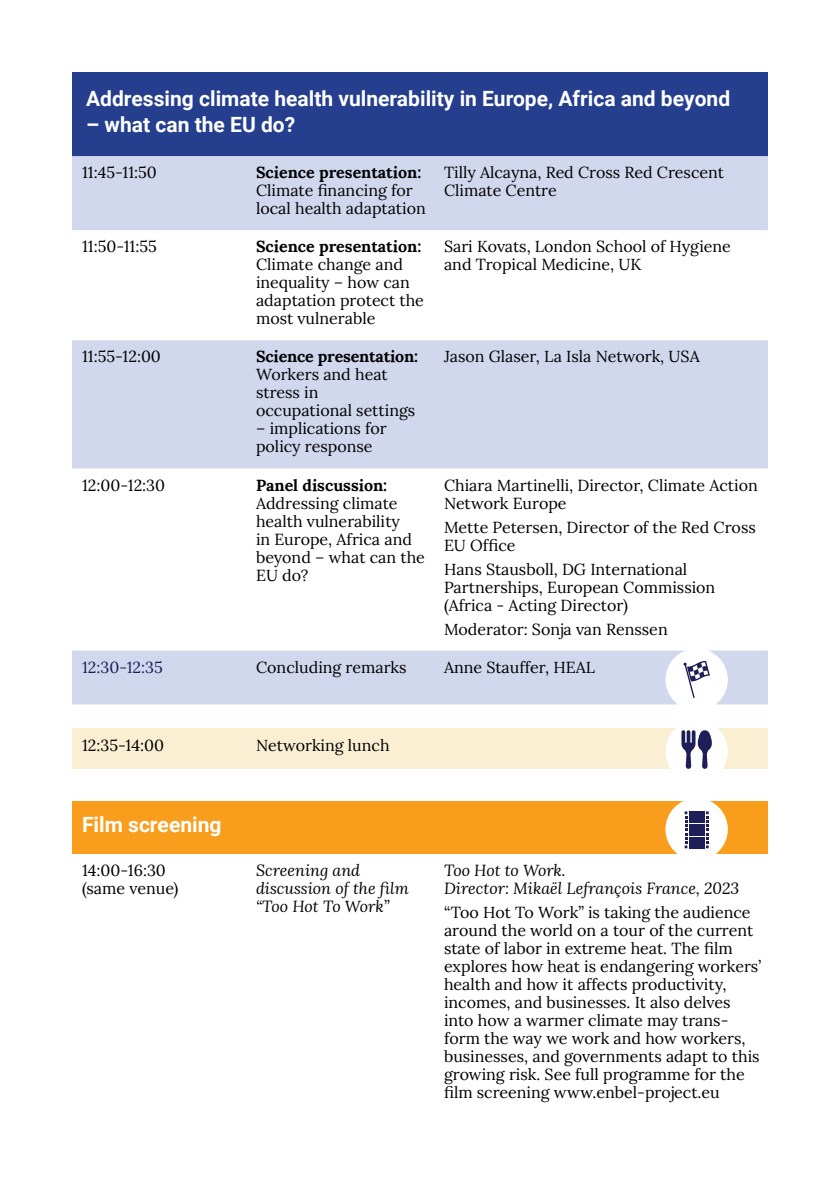
<style>
.page{position:relative;width:840px;height:1191px;background:#fff}
.page>*{position:absolute;margin:0;border:0;box-sizing:border-box;transform-origin:0 0}
.t1{font:700 21px "Roboto";color:#fff}
.Tabell__Celler{font:16px/18px "Lora";color:#000}
.Tabell__Celler-2{font:italic 16px/18px "Lora";color:#000}
.Tabell__Celler-3{font:16px "Lora";color:#201e59}
.s1{font-weight:700}
</style>
<div class="page">
<div style="left:72px;top:728px;width:695px;height:40px;background:#fbefd3"></div>
<div style="left:72px;top:72px;width:695px;height:84px;background:#253f8e"></div>
<svg style="left:72px;top:156px;width:695px;height:548px"></svg>
<div style="left:72px;top:801px;width:695px;height:52px;background:#f99d1c"></div>
<div style="left:665px;top:798px;width:62px;height:62px;background:#fff;border-radius:50%"></div>
<div style="left:688px;top:824px;width:16px;height:11px;background:#201e59"></div>
<div style="left:688px;top:811px;width:16px;height:11px;background:#201e59"></div>
<svg style="left:684px;top:811px;width:3px;height:37px"></svg>
<div style="left:688px;top:837px;width:16px;height:11px;background:#201e59"></div>
<svg style="left:705px;top:811px;width:3px;height:37px"></svg>
<div style="left:665px;top:720px;width:62px;height:62px;background:#fff;border-radius:50%"></div>
<svg style="left:681px;top:730px;width:30px;height:39px"></svg>
<div style="left:665px;top:648px;width:62px;height:63px;background:#fff;border-radius:50%"></div>
<svg style="left:683px;top:661px;width:26px;height:37px"></svg>
<h3 class="t1" style="left:86px;top:84px;width:645px">Addressing climate health vulnerability in Europe, Africa and beyond</h3>
<h3 class="t1" style="left:86px;top:110px;width:210px">– what can the EU do?</h3>
<p class="Tabell__Celler" style="left:82px;top:162px;width:76px">11:45-11:50</p>
<p class="Tabell__Celler" style="left:256px;top:162px;width:171px"><span class="s1">Science presentation:<br></span>Climate financing for local health adaptation</p>
<p class="Tabell__Celler" style="left:444px;top:162px;width:281px">Tilly Alcayna, Red Cross Red Crescent<br>Climate Centre</p>
<p class="Tabell__Celler" style="left:82px;top:236px;width:76px">11:50-11:55</p>
<p class="Tabell__Celler" style="left:256px;top:236px;width:169px"><span class="s1">Science presentation:<br></span>Climate change and inequality – how can adaptation protect the most vulnerable</p>
<p class="Tabell__Celler" style="left:444px;top:236px;width:288px">Sari Kovats, London School of Hygiene and Tropical Medicine, UK</p>
<p class="Tabell__Celler" style="left:82px;top:347px;width:80px">11:55-12:00</p>
<p class="Tabell__Celler" style="left:256px;top:347px;width:163px"><span class="s1">Science presentation:<br></span>Workers and heat stress in occupational settings</p>
<p class="Tabell__Celler" style="left:256px;top:419px;width:132px">– implications for policy response</p>
<p class="Tabell__Celler" style="left:444px;top:347px;width:257px">Jason Glaser, La Isla Network, USA</p>
<p class="Tabell__Celler" style="left:82px;top:475px;width:84px">12:00-12:30</p>
<p class="Tabell__Celler" style="left:256px;top:475px;width:170px"><span class="s1">Panel discussion:<br></span>Addressing climate health vulnerability<br>in Europe, Africa and beyond – what can the<br>EU do?</p>
<p class="Tabell__Celler" style="left:444px;top:475px;width:315px">Chiara Martinelli, Director, Climate Action<br>Network Europe</p>
<p class="Tabell__Celler" style="left:444px;top:517px;width:313px">Mette Petersen, Director of the Red Cross<br>EU Office</p>
<p class="Tabell__Celler" style="left:444px;top:559px;width:273px">Hans Stausboll, DG International<br>Partnerships, European Commission (Africa - Acting Director)</p>
<p class="Tabell__Celler" style="left:444px;top:619px;width:225px">Moderator: Sonja van Renssen</p>
<p class="Tabell__Celler-3" style="left:82px;top:655px;width:82px">12:30-12:35</p>
<p class="Tabell__Celler" style="left:256px;top:657px;width:152px">Concluding remarks</p>
<p class="Tabell__Celler" style="left:444px;top:657px;width:153px">Anne Stauffer, HEAL</p>
<p class="Tabell__Celler" style="left:82px;top:735px;width:83px">12:35-14:00</p>
<p class="Tabell__Celler" style="left:256px;top:735px;width:135px">Networking lunch</p>
<h3 class="t1" style="left:82px;top:809px;width:141px">Film screening</h3>
<p class="Tabell__Celler" style="left:82px;top:860px;width:98px">14:00-16:30 (same venue)</p>
<p class="Tabell__Celler-2" style="left:256px;top:861px;width:154px">Screening and discussion of the film “Too Hot To Work”</p>
<p class="Tabell__Celler-2" style="left:444px;top:861px;width:296px">Too Hot to Work.<br>Director: Mikaël Lefrançois France, 2023</p>
<p class="Tabell__Celler" style="left:444px;top:902px;width:318px">“Too Hot To Work” is taking the audience around the world on a tour of the current state of labor in extreme heat. The film explores how heat is endangering workers’ health and how it affects productivity, incomes, and businesses. It also delves into how a warmer climate may trans&shy;form the way we work and how workers, businesses, and governments adapt to this growing risk. See full programme for the film screening www.enbel-project.eu</p>
</div>
